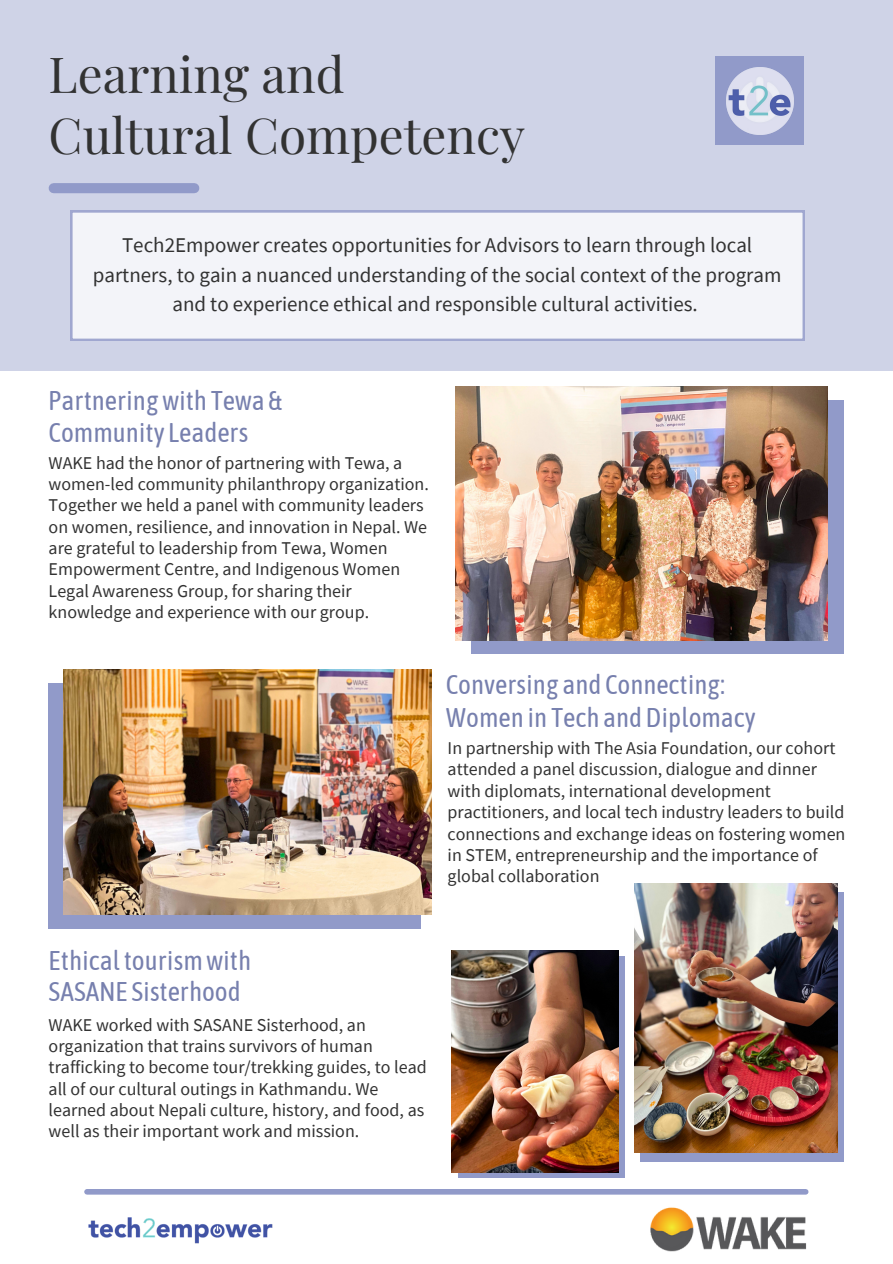
<style>
.page{position:relative;width:893px;height:1264px;background:#fff}
.page>*{position:absolute;margin:0;border:0;box-sizing:border-box;transform-origin:0 0}
.t1{font:49.5px "Playfair Display";color:#323232}
.t2{font:27px/31.5px "Asap Condensed";color:#7780ae}
.t3{font:21px/29.2px "Source Sans Pro";color:#323232;text-align:center}
.t4{font:18px/21.3px "Source Sans Pro";color:#323232}
</style>
<div class="page">
<div style="left:0;top:0;width:892px;height:371px;background:#cfd3e7"></div>
<div style="left:54px;top:183px;width:140px;height:10px;background:#919ac9"></div>
<div style="left:70px;top:210px;width:734px;height:131px;background:#f3f4f9"></div>
<div style="left:715px;top:57px;width:88px;height:88px;background:#919ac9"></div>
<div style="left:87px;top:1188px;width:718px;height:6px;background:#919ac9"></div>
<img style="left:650px;top:1207px;width:157px;height:45px">
<img style="left:84px;top:1188px;width:191px;height:56px">
<img style="left:726px;top:67px;width:68px;height:68px">
<div style="left:471px;top:400px;width:373px;height:253px;background:#919ac9"></div>
<img style="left:455px;top:386px;width:372px;height:254px">
<div style="left:49px;top:684px;width:372px;height:245px;background:#919ac9"></div>
<img style="left:63px;top:669px;width:368px;height:245px">
<div style="left:640px;top:891px;width:204px;height:270px;background:#919ac9"></div>
<img style="left:634px;top:883px;width:203px;height:269px">
<svg style="left:458px;top:955px;width:166px;height:222px;background:#8587a9"></svg>
<img style="left:452px;top:950px;width:166px;height:222px">
<p class="t1" style="left:49px;top:39px;width:297px">Learning and</p>
<p class="t1" style="left:49px;top:100px;width:478px">Cultural Competency</p>
<p class="t3" style="left:93px;top:230px;width:690px">Tech2Empower creates opportunities for Advisors to learn through local partners, to gain a nuanced understanding of the social context of the program and to experience ethical and responsible cultural activities.</p>
<p class="t2" style="left:49px;top:384px;width:235px">Partneringwith Tewa &amp;<br>Community Leaders</p>
<p class="t4" style="left:49px;top:451px;width:382px">WAKE had the honor of partnering with Tewa, a women-led community philanthropy organization.<br>Together we held a panel with community leaders on women, resilience, and innovation in Nepal. We are grateful to leadership from Tewa, Women Empowerment Centre, and Indigenous Women Legal Awareness Group, for sharing their knowledge and experience with our group.</p>
<p class="t2" style="left:446px;top:668px;width:281px">Conversing and Connecting:</p>
<p class="t2" style="left:446px;top:701px;width:311px">Women in Tech andDiplomacy</p>
<p class="t4" style="left:447px;top:737px;width:399px">In partnership with The Asia Foundation, our cohort attended a panel discussion, dialogue and dinner with diplomats, international development practitioners, and local tech industry leaders to build connections and exchange ideas on fostering women in STEM, entrepreneurship and the importance of global collaboration</p>
<p class="t2" style="left:49px;top:944px;width:204px">Ethicaltourismwith</p>
<p class="t2" style="left:49px;top:975px;width:194px">SASANE Sisterhood</p>
<p class="t4" style="left:49px;top:1013px;width:379px">WAKE worked with SASANE Sisterhood, an organization that trains survivors of human trafficking to become tour/trekking guides, to lead all of our cultural outings in Kathmandu. We learned about Nepali culture, history, and food, as well as their important work and mission.</p>
</div>
